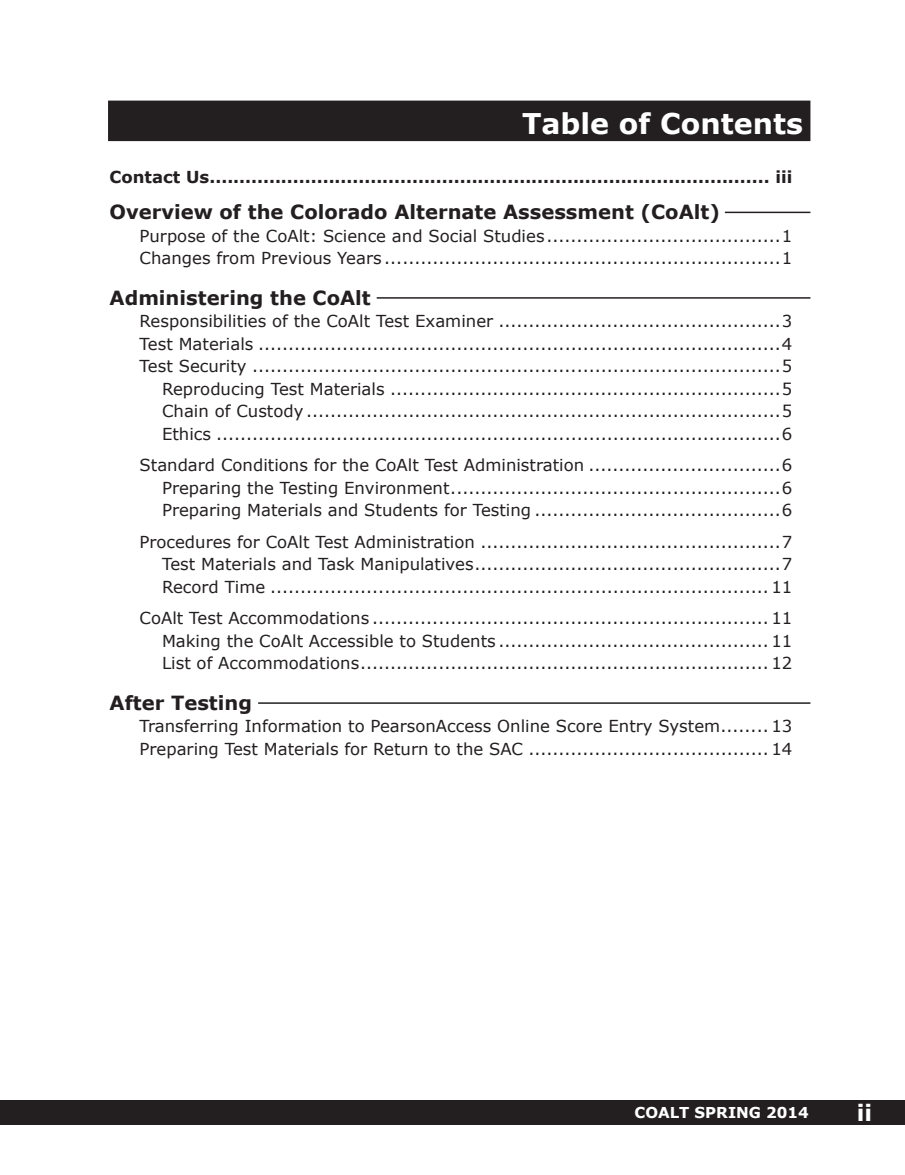
<style>
.page{position:relative;width:905px;height:1175px;background:#fff}
.page>*{position:absolute;margin:0;border:0;box-sizing:border-box;transform-origin:0 0}
.t1{font:700 28.5px "Verdana";color:#fff}
.t2{font:700 22.5px "Verdana";color:#fff}
.t3{font:700 19.5px "Verdana";color:#231f20}
.t4{font:16.5px/22.5px "Verdana";color:#231f20;text-align:justify}
.t5{font:700 16.5px "Verdana";color:#231f20}
.t6{font:700 15px "Verdana";color:#fff}
</style>
<div class="page">
<svg style="left:0;top:1100px;width:1px;height:24px"></svg>
<div style="left:1px;top:1100px;width:903px;height:24px;background:#231f20"></div>
<div style="left:108px;top:101px;width:702px;height:40px;background:#231f20"></div>
<hr style="left:724px;top:212px;width:86px;height:1px;background:#231f20">
<hr style="left:376px;top:297px;width:434px;height:2px;background:#231f20">
<hr style="left:258px;top:702px;width:552px;height:2px;background:#231f20">
<p class="t1" style="left:522px;top:105px;width:282px">Table of Contents</p>
<p class="t5" style="left:110px;top:166px;width:684px">Contact Us .............................................................................................. iii</p>
<p class="t3" style="left:110px;top:199px;width:612px">Overview of the Colorado Alternate Assessment (CoAlt)</p>
<p class="t4" style="left:140px;top:225px;width:654px">Purpose of the CoAlt: Science and Social Studies .......................................1<br>Changes from Previous Years ..................................................................1</p>
<p class="t3" style="left:110px;top:285px;width:263px">Administering the CoAlt</p>
<p class="t4" style="left:139px;top:310px;width:654px;text-align:right">Responsibilities of the CoAlt Test Examiner ...............................................3<br>Test Materials .......................................................................................4<br>Test Security ........................................................................................5<br>Reproducing Test Materials .................................................................5<br>Chain of Custody ...............................................................................5<br>Ethics ..............................................................................................6</p>
<p class="t4" style="left:162px;top:454px;width:632px;text-indent:-22px">Standard Conditions for the CoAlt Test Administration ................................6<br>Preparing the Testing Environment .......................................................6<br>Preparing Materials and Students for Testing .........................................6</p>
<p class="t4" style="left:162px;top:531px;width:632px;text-indent:-23px">Procedures for CoAlt Test Administration ..................................................7<br>Test Materials and Task Manipulatives ...................................................7<br>Record Time ...................................................................................11</p>
<p class="t4" style="left:162px;top:607px;width:632px;text-indent:-22px">CoAlt Test Accommodations ..................................................................11<br>Making the CoAlt Accessible to Students ............................................. 11<br>List of Accommodations ....................................................................12</p>
<p class="t3" style="left:110px;top:690px;width:144px">After Testing</p>
<p class="t4" style="left:140px;top:715px;width:654px">Transferring Information to PearsonAccess Online Score Entry System ........ 13<br>Preparing Test Materials for Return to the SAC ........................................ 14</p>
<p class="t6" style="left:634px;top:1102px;width:176px">COALT SPRING 2014</p>
<h2 class="t2" style="left:856px;top:1098px;width:17px">ii</h2>
</div>
